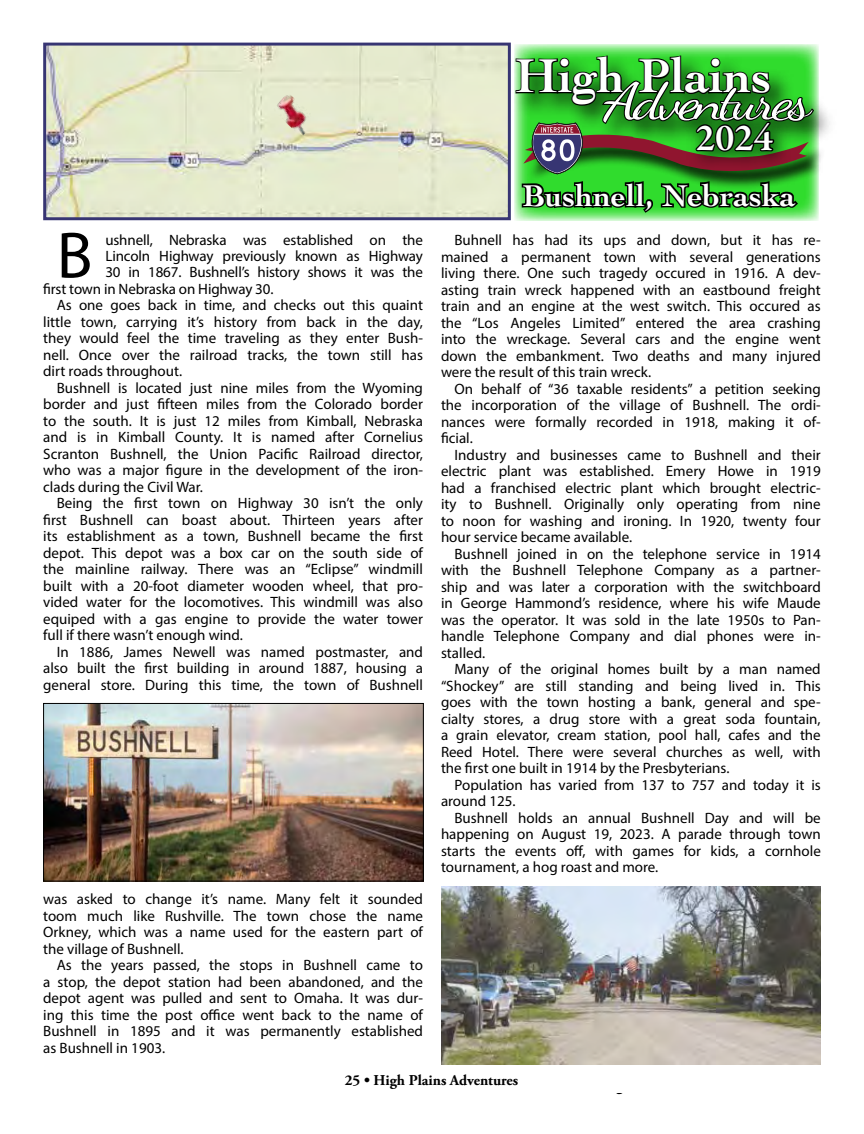
<style>
.page{position:relative;width:864px;height:1134px;background:#fff}
.page>*{position:absolute;margin:0;border:0;box-sizing:border-box;transform-origin:0 0}
.t1{font:66px "Myriad Pro";color:#000}
.t2{font:50.85px "Dancing Script";letter-spacing:-.08em;color:#fff;scale:1.25 1}
.t3{font:700 49.65px "Cochin";color:#fff}
.t4{font:600 39px "Garamond Premr Pro";color:#fff}
.t5{font:700 31.5px "Cochin";letter-spacing:.01em;color:#fff}
.t6{font:15px/16.5px "Myriad Pro";color:#000;text-align:justify}
.t7{font:700 15px "Adobe Garamond Pro";color:#000}
</style>
<div class="page">
<img style="left:47px;top:47px;width:460px;height:169px">
<div style="left:43px;top:43px;width:468px;height:177px;border:3px solid #373573"></div>
<img style="left:272px;top:92px;width:46px;height:45px">
<img style="left:441px;top:887px;width:380px;height:177px">
<img style="left:45px;top:705px;width:377px;height:174px">
<div style="left:43px;top:703px;width:381px;height:178px;border:1px solid #000"></div>
<svg style="left:514px;top:44px;width:305px;height:177px;background:#a5efa3"></svg>
<div style="left:512px;top:52px;width:326px;height:95px;background:#000;opacity:.75"></div>
<div style="left:527px;top:137px;width:299px;height:53px;background:#000;opacity:.75"></div>
<svg style="left:514px;top:54px;width:301px;height:161px;background:#2d7e27"></svg>
<h1 class="t1" style="left:57px;top:215px;width:37px">B</h1>
<p class="t6" style="left:105px;top:232px;width:319px">ushnell, Nebraska was established on the</p>
<p class="t6" style="left:105px;top:248px;width:319px">Lincoln Highway previously known as Highway</p>
<p class="t6" style="left:105px;top:264px;width:319px">30 in 1867. Bushnell’s history shows it was the</p>
<p class="t6" style="left:43px;top:280px;width:232px">first town in Nebraska on Highway 30.</p>
<p class="t6" style="left:57px;top:297px;width:368px">As one goes back in time, and checks out this quaint</p>
<p class="t6" style="left:43px;top:313px;width:381px">little town, carrying it’s history from back in the day,</p>
<p class="t6" style="left:43px;top:330px;width:381px">they would feel the time traveling as they enter Bush-</p>
<p class="t6" style="left:43px;top:346px;width:381px">nell. Once over the railroad tracks, the town still has</p>
<p class="t6" style="left:43px;top:363px;width:140px">dirt roads throughout.</p>
<p class="t6" style="left:57px;top:379px;width:368px">Bushnell is located just nine miles from the Wyoming</p>
<p class="t6" style="left:43px;top:396px;width:381px">border and just fifteen miles from the Colorado border</p>
<p class="t6" style="left:43px;top:412px;width:381px">to the south. It is just 12 miles from Kimball, Nebraska</p>
<p class="t6" style="left:43px;top:429px;width:381px">and is in Kimball County. It is named after Cornelius</p>
<p class="t6" style="left:43px;top:445px;width:381px">Scranton Bushnell, the Union Pacific Railroad director,</p>
<p class="t6" style="left:43px;top:462px;width:381px">who was a major figure in the development of the iron-</p>
<p class="t6" style="left:43px;top:478px;width:161px">clads during the Civil War.</p>
<p class="t6" style="left:57px;top:495px;width:368px">Being the first town on Highway 30 isn’t the only</p>
<p class="t6" style="left:43px;top:511px;width:381px">first Bushnell can boast about. Thirteen years after</p>
<p class="t6" style="left:43px;top:528px;width:381px">its establishment as a town, Bushnell became the first</p>
<p class="t6" style="left:43px;top:544px;width:381px">depot. This depot was a box car on the south side of</p>
<p class="t6" style="left:43px;top:561px;width:381px">the mainline railway. There was an “Eclipse” windmill</p>
<p class="t6" style="left:43px;top:577px;width:381px">built with a 20-foot diameter wooden wheel, that pro-</p>
<p class="t6" style="left:43px;top:594px;width:381px">vided water for the locomotives. This windmill was also</p>
<p class="t6" style="left:43px;top:610px;width:381px">equiped with a gas engine to provide the water tower</p>
<p class="t6" style="left:43px;top:627px;width:201px">full if there wasn’t enough wind.</p>
<p class="t6" style="left:57px;top:643px;width:368px">In 1886, James Newell was named postmaster, and</p>
<p class="t6" style="left:43px;top:660px;width:381px">also built the first building in around 1887, housing a</p>
<p class="t6" style="left:43px;top:676px;width:381px">general store. During this time, the town of Bushnell</p>
<p class="t6" style="left:43px;top:891px;width:381px">was asked to change it’s name. Many felt it sounded toom much like Rushville. The town chose the name Orkney, which was a name used for the eastern part of the village of Bushnell.</p>
<p class="t6" style="left:43px;top:957px;width:381px;text-indent:14px">As the years passed, the stops in Bushnell came to a stop, the depot station had been abandoned, and the depot agent was pulled and sent to Omaha. It was dur&shy;ing this time the post office went back to the name of Bushnell in 1895 and it was permanently established as Bushnell in 1903.</p>
<h3 class="t3" style="left:516px;top:43px;width:257px">High Plains</h3>
<h2 class="t2" style="left:604px;top:71px;width:167px">Adventures</h2>
<h3 class="t4" style="left:696px;top:114px;width:79px">2024</h3>
<h3 class="t5" style="left:523px;top:174px;width:274px">Bushnell, Nebraska</h3>
<p class="t6" style="left:441px;top:232px;width:381px;text-indent:14px">Buhnell has had its ups and down, but it has re&shy;mained a permanent town with several generations living there. One such tragedy occured in 1916. A dev&shy;asting train wreck happened with an eastbound freight train and an engine at the west switch. This occured as the “Los Angeles Limited” entered the area crashing into the wreckage. Several cars and the engine went down the embankment. Two deaths and many injured were the result of this train wreck.</p>
<p class="t6" style="left:441px;top:380px;width:381px;text-indent:14px">On behalf of “36 taxable residents” a petition seeking the incorporation of the village of Bushnell. The ordi&shy;nances were formally recorded in 1918, making it of&shy;ficial.</p>
<p class="t6" style="left:441px;top:446px;width:381px;text-indent:14px">Industry and businesses came to Bushnell and their electric plant was established. Emery Howe in 1919 had a franchised electric plant which brought electric&shy;ity to Bushnell. Originally only operating from nine to noon for washing and ironing. In 1920, twenty four hour service became available.</p>
<p class="t6" style="left:441px;top:545px;width:381px;text-indent:14px">Bushnell joined in on the telephone service in 1914 with the Bushnell Telephone Company as a partner&shy;ship and was later a corporation with the switchboard in George Hammond’s residence, where his wife Maude was the operator. It was sold in the late 1950s to Pan&shy;handle Telephone Company and dial phones were in&shy;stalled.</p>
<p class="t6" style="left:441px;top:661px;width:381px;text-indent:14px">Many of the original homes built by a man named “Shockey” are still standing and being lived in. This goes with the town hosting a bank, general and spe&shy;cialty stores, a drug store with a great soda fountain, a grain elevator, cream station, pool hall, cafes and the Reed Hotel. There were several churches as well, with the first one built in 1914 by the Presbyterians.</p>
<p class="t6" style="left:441px;top:776px;width:381px;text-indent:14px">Population has varied from 137 to 757 and today it is around 125.</p>
<p class="t6" style="left:441px;top:809px;width:381px;text-indent:14px">Bushnell holds an annual Bushnell Day and will be happening on August 19, 2023. A parade through town starts the events off, with games for kids, a cornhole tournament, a hog roast and more.</p>
<p class="t7" style="left:345px;top:1072px;width:175px">25 • High Plains Adventures</p>
</div>
